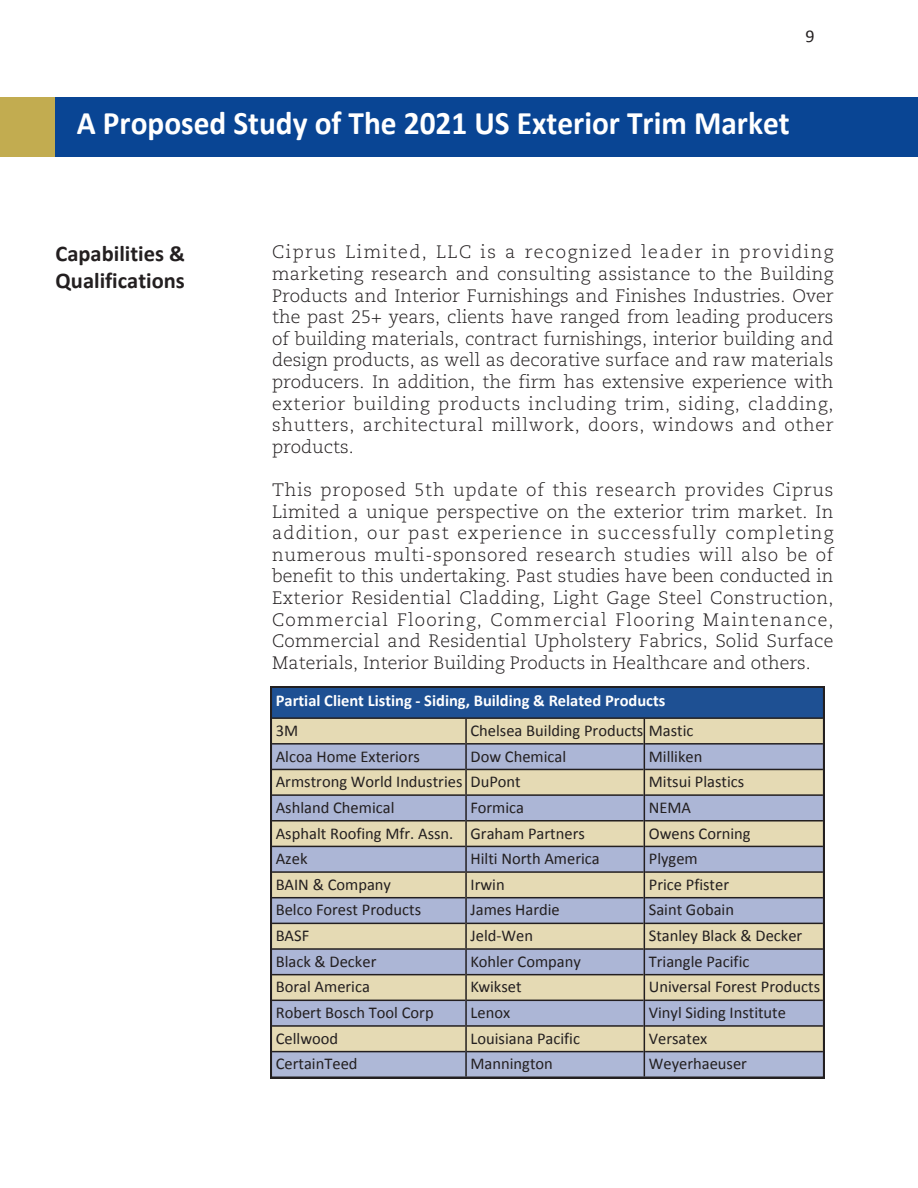
<style>
.page{position:relative;width:918px;height:1188px;background:#fff}
.page>*{position:absolute;margin:0;border:0;box-sizing:border-box;transform-origin:0 0}
.t1{font:700 33px "Calibri";color:#fff;scale:.95 1}
.t2{font:700 22.5px/27px "Calibri";color:#231f20}
.t3{font:300 18px/21.6px "Caecilia LT Std";color:#231f20;text-align:justify}
.t4{font:18px "Calibri";color:#231f20}
.t5{font:16.5px "Calibri";color:#231f20}
.t6{font:700 16.5px "Calibri";color:#fff}
</style>
<div class="page">
<div style="left:54px;top:97px;width:864px;height:59px;background:#094594"></div>
<div style="left:0;top:97px;width:54px;height:59px;background:#c2ac50"></div>
<svg style="left:271px;top:686px;width:553px;height:392px;background:#b7babd"></svg>
<hr style="left:465px;top:719px;width:2px;height:358px;background:#231f20">
<hr style="left:644px;top:719px;width:1px;height:358px;background:#231f20">
<hr style="left:272px;top:717px;width:551px;height:2px;background:#231f20">
<hr style="left:272px;top:743px;width:193px;height:2px;background:#231f20">
<hr style="left:467px;top:743px;width:177px;height:2px;background:#231f20">
<hr style="left:645px;top:743px;width:178px;height:2px;background:#231f20">
<hr style="left:272px;top:769px;width:193px;height:1px;background:#231f20">
<hr style="left:467px;top:769px;width:177px;height:1px;background:#231f20">
<hr style="left:645px;top:769px;width:178px;height:1px;background:#231f20">
<hr style="left:272px;top:794px;width:193px;height:2px;background:#231f20">
<hr style="left:467px;top:794px;width:177px;height:2px;background:#231f20">
<hr style="left:645px;top:794px;width:178px;height:2px;background:#231f20">
<hr style="left:272px;top:820px;width:193px;height:2px;background:#231f20">
<hr style="left:467px;top:820px;width:177px;height:2px;background:#231f20">
<hr style="left:645px;top:820px;width:178px;height:2px;background:#231f20">
<hr style="left:272px;top:846px;width:193px;height:1px;background:#231f20">
<hr style="left:467px;top:846px;width:177px;height:1px;background:#231f20">
<hr style="left:645px;top:846px;width:178px;height:1px;background:#231f20">
<hr style="left:272px;top:871px;width:193px;height:2px;background:#231f20">
<hr style="left:467px;top:871px;width:177px;height:2px;background:#231f20">
<hr style="left:645px;top:871px;width:178px;height:2px;background:#231f20">
<hr style="left:272px;top:897px;width:193px;height:1px;background:#231f20">
<hr style="left:467px;top:897px;width:177px;height:1px;background:#231f20">
<hr style="left:645px;top:897px;width:178px;height:1px;background:#231f20">
<hr style="left:272px;top:923px;width:193px;height:1px;background:#231f20">
<hr style="left:467px;top:923px;width:177px;height:1px;background:#231f20">
<hr style="left:645px;top:923px;width:178px;height:1px;background:#231f20">
<hr style="left:272px;top:948px;width:193px;height:2px;background:#231f20">
<hr style="left:467px;top:948px;width:177px;height:2px;background:#231f20">
<hr style="left:645px;top:948px;width:178px;height:2px;background:#231f20">
<hr style="left:272px;top:974px;width:193px;height:1px;background:#231f20">
<hr style="left:467px;top:974px;width:177px;height:1px;background:#231f20">
<hr style="left:645px;top:974px;width:178px;height:1px;background:#231f20">
<hr style="left:272px;top:1000px;width:193px;height:1px;background:#231f20">
<hr style="left:467px;top:1000px;width:177px;height:1px;background:#231f20">
<hr style="left:645px;top:1000px;width:178px;height:1px;background:#231f20">
<hr style="left:272px;top:1025px;width:193px;height:2px;background:#231f20">
<hr style="left:467px;top:1025px;width:177px;height:2px;background:#231f20">
<hr style="left:645px;top:1025px;width:178px;height:2px;background:#231f20">
<hr style="left:272px;top:1051px;width:193px;height:1px;background:#231f20">
<hr style="left:467px;top:1051px;width:177px;height:1px;background:#231f20">
<hr style="left:645px;top:1051px;width:178px;height:1px;background:#231f20">
<p class="t4" style="left:805px;top:25px;width:11px">9</p>
<h1 class="t1" style="left:77px;top:103px;width:752px">A Proposed Study of The 2021 US Exterior Trim Market</h1>
<p class="t2" style="left:56px;top:240px;width:131px">Capabilities &amp;<br>Qualifications</p>
<p class="t3" style="left:272px;top:243px;width:563px">Ciprus Limited, LLC is a recognized leader in providing marketing research and consulting assistance to the Building Products and Interior Furnishings and Finishes Industries. Over the past 25+ years, clients have ranged from leading producers of building materials, contract furnishings, interior building and design products, as well as decorative surface and raw materials producers. In addition, the firm has extensive experience with exterior building products including trim, siding, cladding, shutters, architectural millwork, doors, windows and other products.</p>
<p class="t3" style="left:272px;top:481px;width:563px">This proposed 5th update of this research provides Ciprus Limited a unique perspective on the exterior trim market. In addition, our past experience in successfully completing numerous multi-sponsored research studies will also be of benefit to this undertaking. Past studies have been conducted in Exterior Residential Cladding, Light Gage Steel Construction, Commercial Flooring, Commercial Flooring Maintenance, Commercial and Residential Upholstery Fabrics, Solid Surface Materials, Interior Building Products in Healthcare and others.</p>
<p class="t6" style="left:276px;top:691px;width:391px">Partial Client Listing - Siding, Building &amp; Related Products</p>
<p class="t5" style="left:276px;top:720px;width:24px">3M</p>
<p class="t5" style="left:471px;top:720px;width:225px">Chelsea Building Products Mastic</p>
<p class="t5" style="left:276px;top:746px;width:146px">Alcoa Home Exteriors</p>
<p class="t5" style="left:471px;top:746px;width:97px">Dow Chemical</p>
<p class="t5" style="left:649px;top:746px;width:55px">Milliken</p>
<p class="t5" style="left:276px;top:772px;width:246px">Armstrong World Industries DuPont</p>
<p class="t5" style="left:649px;top:772px;width:97px">Mitsui Plastics</p>
<p class="t5" style="left:276px;top:797px;width:120px">Ashland Chemical</p>
<p class="t5" style="left:471px;top:797px;width:55px">Formica</p>
<p class="t5" style="left:649px;top:797px;width:44px">NEMA</p>
<p class="t5" style="left:276px;top:823px;width:311px">Asphalt Roofing Mfr. Assn. Graham Partners</p>
<p class="t5" style="left:649px;top:823px;width:103px">Owens Corning</p>
<p class="t5" style="left:276px;top:848px;width:33px">Azek</p>
<p class="t5" style="left:471px;top:848px;width:131px">Hilti North America</p>
<p class="t5" style="left:649px;top:848px;width:50px">Plygem</p>
<p class="t5" style="left:276px;top:874px;width:117px">BAIN &amp; Company</p>
<p class="t5" style="left:471px;top:874px;width:36px">Irwin</p>
<p class="t5" style="left:649px;top:874px;width:82px">Price Pfister</p>
<p class="t5" style="left:276px;top:900px;width:147px">Belco Forest Products</p>
<p class="t5" style="left:471px;top:900px;width:91px">James Hardie</p>
<p class="t5" style="left:649px;top:900px;width:87px">Saint Gobain</p>
<p class="t5" style="left:276px;top:925px;width:35px">BASF</p>
<p class="t5" style="left:471px;top:925px;width:64px">Jeld-Wen</p>
<p class="t5" style="left:649px;top:925px;width:155px">Stanley Black &amp; Decker</p>
<p class="t5" style="left:276px;top:951px;width:102px">Black &amp; Decker</p>
<p class="t5" style="left:471px;top:951px;width:112px">Kohler Company</p>
<p class="t5" style="left:649px;top:951px;width:102px">Triangle Pacific</p>
<p class="t5" style="left:276px;top:977px;width:96px">Boral America</p>
<p class="t5" style="left:471px;top:977px;width:53px">Kwikset</p>
<p class="t5" style="left:649px;top:977px;width:173px">Universal Forest Products</p>
<p class="t5" style="left:276px;top:1002px;width:159px">Robert Bosch Tool Corp</p>
<p class="t5" style="left:471px;top:1002px;width:41px">Lenox</p>
<p class="t5" style="left:649px;top:1002px;width:139px">Vinyl Siding Institute</p>
<p class="t5" style="left:276px;top:1028px;width:64px">Cellwood</p>
<p class="t5" style="left:471px;top:1028px;width:111px">Louisiana Pacific</p>
<p class="t5" style="left:649px;top:1028px;width:60px">Versatex</p>
<p class="t5" style="left:276px;top:1053px;width:83px">CertainTeed</p>
<p class="t5" style="left:471px;top:1053px;width:84px">Mannington</p>
<p class="t5" style="left:649px;top:1054px;width:100px">Weyerhaeuser</p>
</div>
